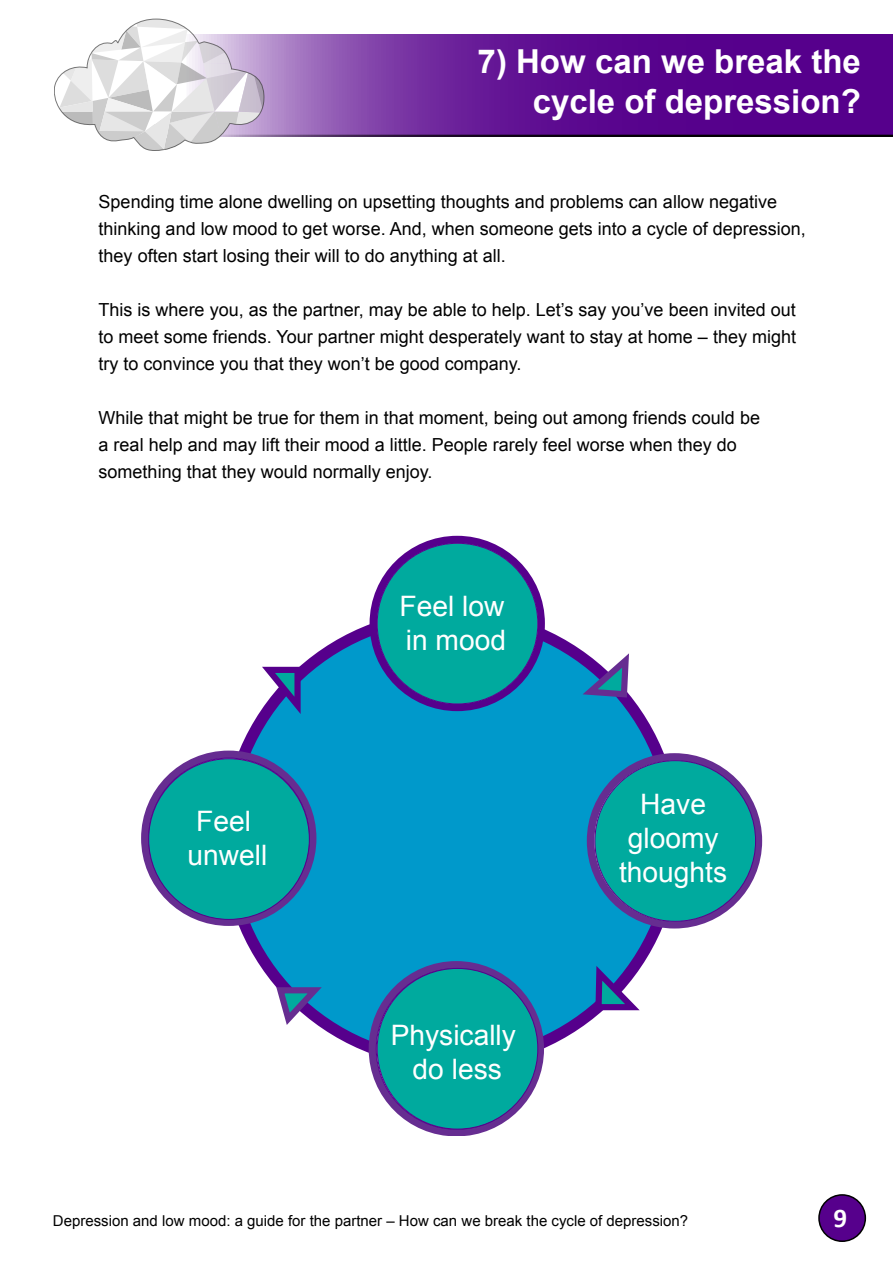
<style>
.page{position:relative;width:893px;height:1263px;background:#fff}
.page>*{position:absolute;margin:0;border:0;box-sizing:border-box;transform-origin:0 0}
.t1{font:700 33px "Arial";color:#fff}
.t2{font:28.2px/33.8px "Arial";color:#fff;text-align:center}
.t3{font:700 27px "Calibri";color:#fff}
.t4{font:18px/27px "Arial";color:#000}
.t5{font:15px "Arial";color:#000}
</style>
<div class="page">
<div style="left:819px;top:1195px;width:46px;height:46px;background:#56008c;border-radius:50%"></div>
<div style="left:818px;top:1194px;width:48px;height:48px;border:2px solid #000;border-radius:50%"></div>
<svg style="left:265px;top:34px;width:628px;height:101px;background:#681d98"></svg>
<hr style="left:215px;top:135px;width:678px;height:2px;background:#000">
<svg style="left:54px;top:19px;width:211px;height:132px"></svg>
<div style="left:227px;top:615px;width:447px;height:447px;background:#0099cb;border-radius:50%"></div>
<div style="left:141px;top:750px;width:175px;height:176px;border:10px solid #662d91;border-radius:50%"></div>
<svg style="left:591px;top:964px;width:52px;height:49px"></svg>
<svg style="left:273px;top:984px;width:56px;height:43px"></svg>
<svg style="left:260px;top:663px;width:44px;height:60px"></svg>
<svg style="left:581px;top:650px;width:51px;height:51px"></svg>
<div style="left:369px;top:961px;width:175px;height:175px;border:10px solid #662d91;border-radius:50%"></div>
<div style="left:587px;top:753px;width:175px;height:175px;border:10px solid #662d91;border-radius:50%"></div>
<div style="left:370px;top:536px;width:175px;height:175px;border:10px solid #56008c;border-radius:50%"></div>
<div style="left:149px;top:759px;width:160px;height:160px;background:#00aa9e;border-radius:50%"></div>
<div style="left:377px;top:543px;width:161px;height:161px;background:#00aa9e;border-radius:50%"></div>
<div style="left:595px;top:761px;width:160px;height:160px;background:#00aa9e;border-radius:50%"></div>
<div style="left:377px;top:968px;width:161px;height:161px;background:#00aa9e;border-radius:50%"></div>
<p class="t1" style="left:478px;top:40px;width:385px">7) How can we break the</p>
<p class="t1" style="left:533px;top:79px;width:330px">cycle of depression?</p>
<p class="t4" style="left:99px;top:188px;width:709px">Spending time alone dwelling on upsetting thoughts and problems can allow negative thinking and low mood to get worse. And, when someone gets into a cycle of depression, they often start losing their will to do anything at all.</p>
<p class="t4" style="left:99px;top:296px;width:699px;text-align:justify">This is where you, as the partner, may be able to help. Let’s say you’ve been invited out to meet some friends. Your partner might desperately want to stay at home – they might try to convince you that they won’t be good company.</p>
<p class="t4" style="left:99px;top:404px;width:663px">While that might be true for them in that moment, being out among friends could be a real help and may lift their mood a little. People rarely feel worse when they do something that they would normally enjoy.</p>
<p class="t2" style="left:188px;top:804px;width:81px">Feel unwell</p>
<p class="t2" style="left:400px;top:589px;width:108px;text-align:left">Feel low in mood</p>
<p class="t2" style="left:391px;top:1018px;width:127px">Physically do less</p>
<p class="t2" style="left:619px;top:787px;width:110px">Have gloomy thoughts</p>
<p class="t5" style="left:53px;top:1211px;width:637px">Depression and low mood: a guide for the partner – How can we break the cycle of depression?</p>
<p class="t3" style="left:833px;top:1201px;width:15px">9</p>
</div>
